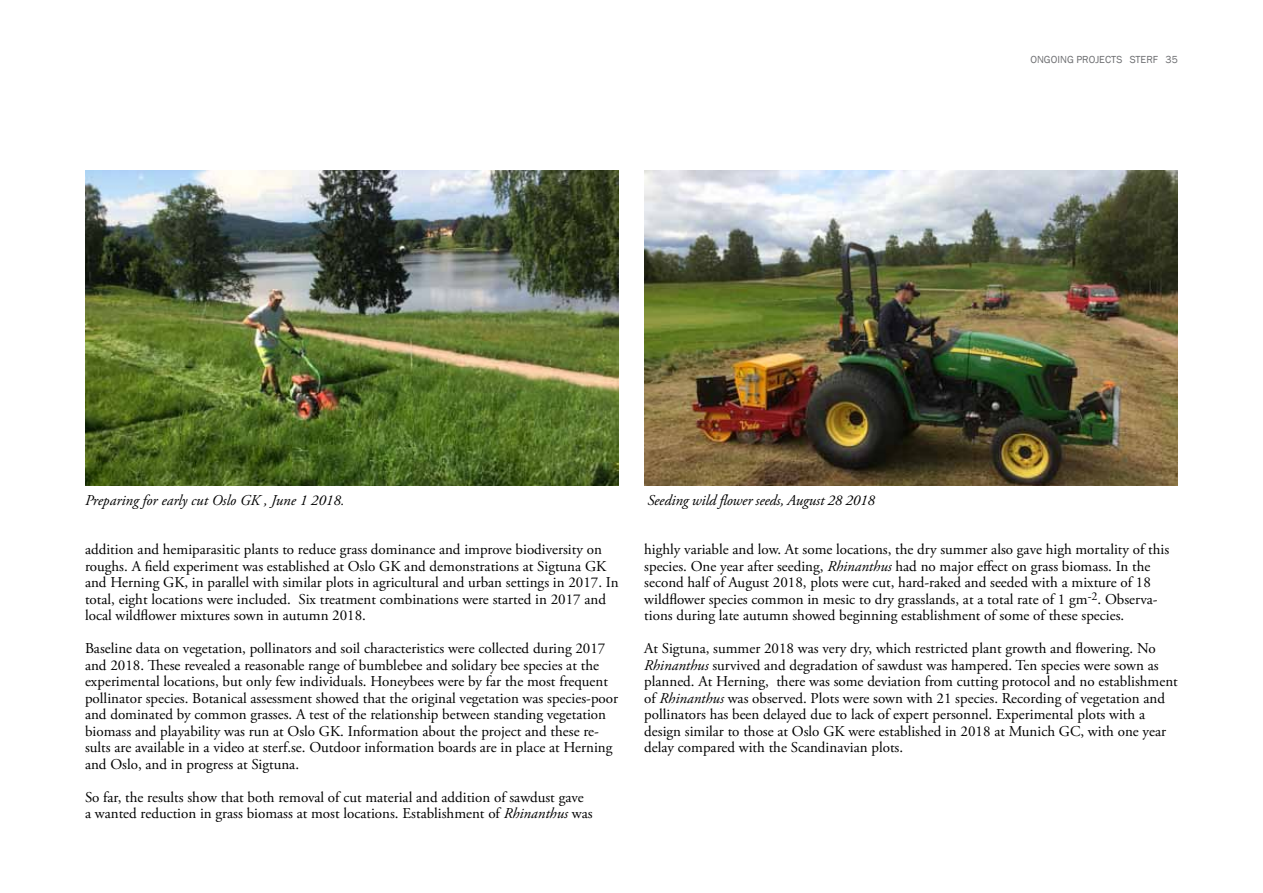
<style>
.page{position:relative;width:1263px;height:893px;background:#fff}
.page>*{position:absolute;margin:0;border:0;box-sizing:border-box;transform-origin:0 0}
.t1{font:15px/16.5px "Adobe Garamond Pro";color:#000}
.t2{font:italic 15px "Adobe Garamond Pro";letter-spacing:-.005em;color:#000}
.t3{font:10.5px "Franklin Gothic";letter-spacing:.005em;color:#6d6e71}
.s1{font-style:italic}
</style>
<div class="page">
<img style="left:85px;top:170px;width:534px;height:315px">
<img style="left:644px;top:170px;width:534px;height:315px">
<p class="t3" style="left:1030px;top:52px;width:112px">ONGOING PROJECTS STERF</p>
<p class="t3" style="left:1165px;top:52px;width:14px">35</p>
<p class="t2" style="left:85px;top:491px;width:261px">Preparing for early cut Oslo GK , June 1 2018.</p>
<p class="t1" style="left:85px;top:542px;width:535px">addition and hemiparasitic plants to reduce grass dominance and improve biodiversity on roughs. A field experiment was established at Oslo GK and demonstrations at Sigtuna GK and Herning GK, in parallel with similar plots in agricultural and urban settings in 2017. In total, eight locations were included. Six treatment combinations were started in 2017 and local wildflower mixtures sown in autumn 2018.</p>
<p class="t1" style="left:85px;top:641px;width:535px">Baseline data on vegetation, pollinators and soil characteristics were collected during 2017 and 2018. These revealed a reasonable range of bumblebee and solidary bee species at the experimental locations, but only few individuals. Honeybees were by far the most frequent pollinator species. Botanical assessment showed that the original vegetation was species-poor and dominated by common grasses. A test of the relationship between standing vegetation biomass and playability was run at Oslo GK. Information about the project and these re&shy;sults are available in a video at sterf.se. Outdoor information boards are in place at Herning and Oslo, and in progress at Sigtuna.</p>
<p class="t1" style="left:85px;top:789px;width:509px">So far, the results show that both removal of cut material and addition of sawdust gave a wanted reduction in grass biomass at most locations. Establishment of <span class="s1">Rhinanthus</span> was</p>
<p class="t2" style="left:647px;top:491px;width:229px">Seeding wild flower seeds, August 28 2018</p>
<p class="t1" style="left:644px;top:542px;width:526px">highly variable and low. At some locations, the dry summer also gave high mortality of this species. One year after seeding, <span class="s1">Rhinanthus</span> had no major effect on grass biomass. In the second half of August 2018, plots were cut, hard-raked and seeded with a mixture of 18 wildflower species common in mesic to dry grasslands, at a total rate of 1 gm<sup>-2</sup>. Observa&shy;tions during late autumn showed beginning establishment of some of these species.</p>
<p class="t1" style="left:644px;top:641px;width:535px">At Sigtuna, summer 2018 was very dry, which restricted plant growth and flowering. No <span class="s1">Rhinanthus</span> survived and degradation of sawdust was hampered. Ten species were sown as planned. At Herning, there was some deviation from cutting protocol and no establishment of <span class="s1">Rhinanthus</span> was observed. Plots were sown with 21 species. Recording of vegetation and pollinators has been delayed due to lack of expert personnel. Experimental plots with a design similar to those at Oslo GK were established in 2018 at Munich GC, with one year delay compared with the Scandinavian plots.</p>
</div>
